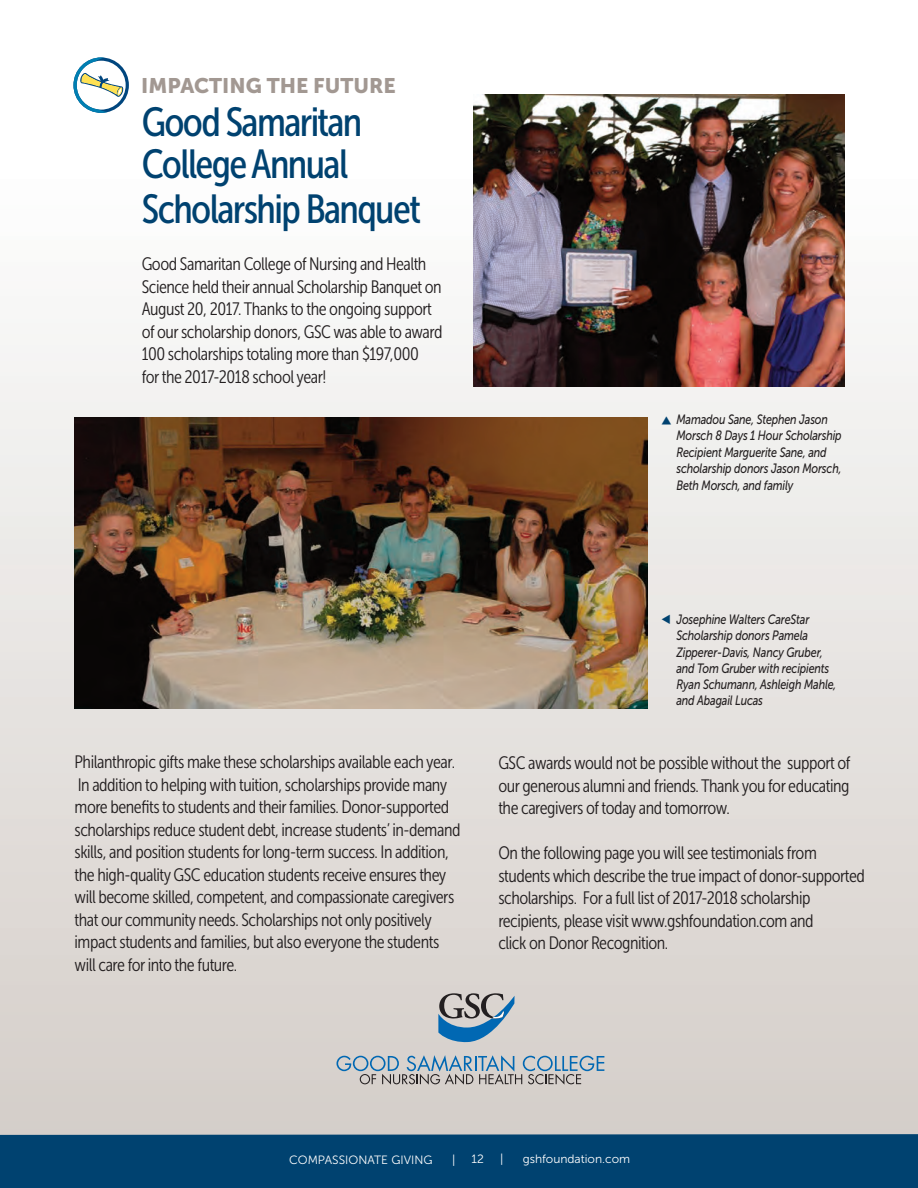
<style>
.page{position:relative;width:918px;height:1188px;background:#fff}
.page>*{position:absolute;margin:0;border:0;box-sizing:border-box;transform-origin:0 0}
.t1{font:40.5px/43.5px "Museo Sans Cond 500";letter-spacing:-.04em;color:#004270}
.t2{font:21px "Museo Sans 900";color:#a29892}
.t3{font:18px/22.5px "Museo Sans Cond 300";letter-spacing:-.025em;color:#231f20}
.t4{font:italic 13.5px/16.2px "Museo Sans 500";letter-spacing:-.015em;color:#231f20;scale:.8 1}
.t5{font:12px "Museo Sans 300";color:#fff}
</style>
<div class="page">
<div style="left:0;top:172px;width:917px;height:962px;background:linear-gradient(to bottom,#fbfcfc,#d4cec9)"></div>
<div style="left:0;top:1134px;width:917px;height:54px;background:#004270"></div>
<div style="left:0;top:1150px;width:917px;height:20px;background:#004270"></div>
<svg style="left:438px;top:993px;width:76px;height:50px;background:#889fb0"></svg>
<svg style="left:336px;top:1055px;width:268px;height:29px;background:#a9b3bb"></svg>
<img style="left:75px;top:418px;width:572px;height:291px">
<img style="left:473px;top:95px;width:371px;height:291px">
<svg style="left:73px;top:57px;width:56px;height:56px"></svg>
<svg style="left:661px;top:416px;width:10px;height:8px"></svg>
<svg style="left:661px;top:615px;width:8px;height:9px"></svg>
<p class="t2" style="left:141px;top:73px;width:256px">IMPACTING THE FUTURE</p>
<h1 class="t1" style="left:142px;top:104px;width:280px">Good Samaritan<br>College Annual<br>Scholarship Banquet</h1>
<p class="t3" style="left:142px;top:254px;width:302px">Good Samaritan College of Nursing and Health Science held their annual Scholarship Banquet on August 20, 2017. Thanks to the ongoing support of our scholarship donors, GSC was able to award 100 scholarships totaling more than $197,000<br>for the 2017-2018 school year!</p>
<p class="t4" style="left:676px;top:411px;width:208px">Mamadou Sane, Stephen Jason<br>Morsch 8 Days 1 Hour Scholarship<br>Recipient Marguerite Sane, and scholarship donors Jason Morsch,<br>Beth Morsch, and family</p>
<p class="t4" style="left:676px;top:611px;width:201px">Josephine Walters CareStar<br>Scholarship donors Pamela<br>Zipperer-Davis, Nancy Gruber, and Tom Gruber with recipients<br>Ryan Schumann, Ashleigh Mahle, and Abagail Lucas</p>
<p class="t3" style="left:74px;top:752px;width:387px">Philanthropic gifts make these scholarships available each year.<br>In addition to helping with tuition, scholarships provide many more benefits to students and their families. Donor-supported scholarships reduce student debt, increase students’ in-demand skills, and position students for long-term success. In addition, the high-quality GSC education students receive ensures they will become skilled, competent, and compassionate caregivers that our community needs. Scholarships not only positively impact students and families, but also everyone the students will care for into the future.</p>
<p class="t3" style="left:498px;top:753px;width:353px;text-align:justify">GSC awards would not be possible without the support of our generous alumni and friends. Thank you for educating the caregivers of today and tomorrow.</p>
<p class="t3" style="left:498px;top:843px;width:368px">On the following page you will see testimonials from students which describe the true impact of donor-supported scholarships. For a full list of 2017-2018 scholarship recipients, please visit www.gshfoundation.com and<br>click on Donor Recognition.</p>
<p class="t5" style="left:289px;top:1152px;width:145px">COMPASSIONATE GIVING</p>
<p class="t5" style="left:452px;top:1152px;width:5px">|</p>
<p class="t5" style="left:471px;top:1152px;width:14px">12</p>
<p class="t5" style="left:500px;top:1152px;width:5px">|</p>
<p class="t5" style="left:522px;top:1152px;width:109px">gshfoundation.com</p>
</div>
